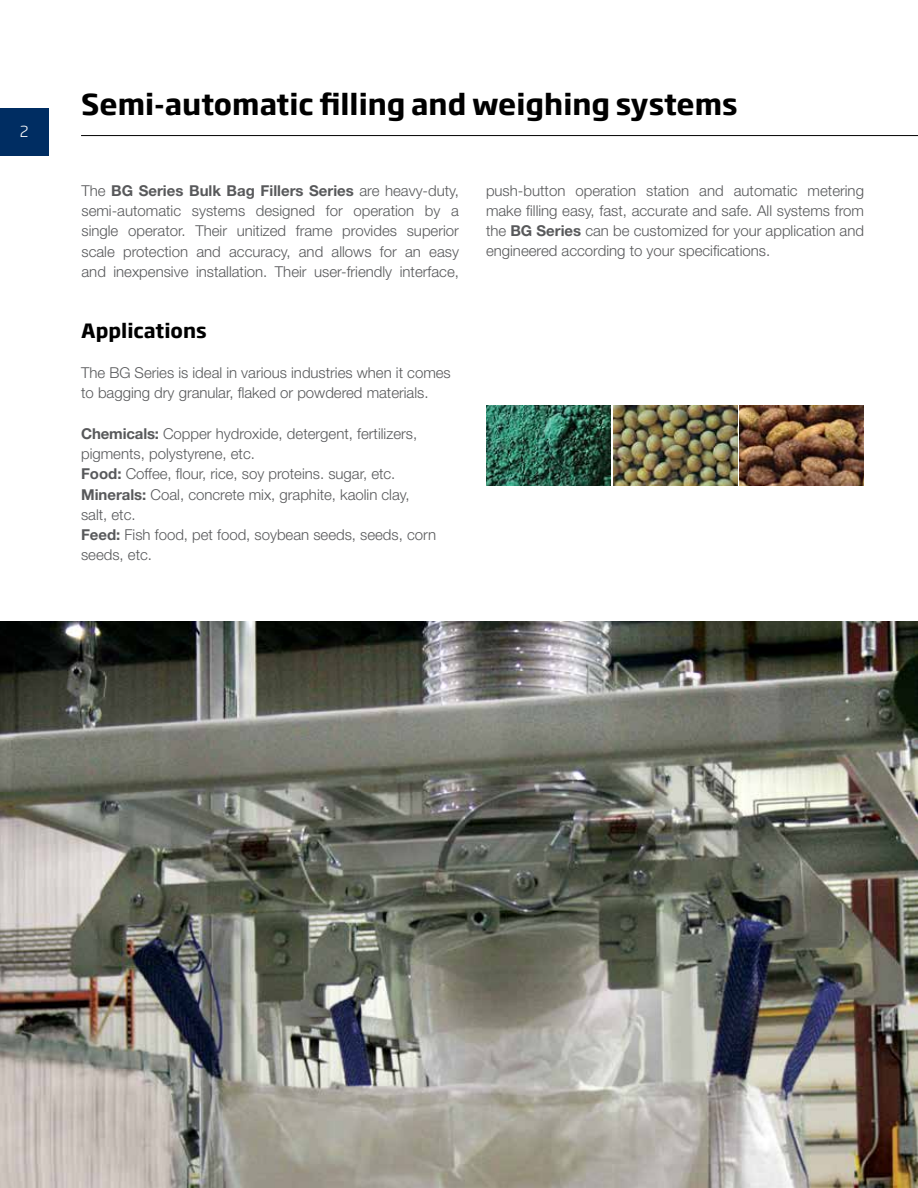
<style>
.page{position:relative;width:918px;height:1188px;background:#fff}
.page>*{position:absolute;margin:0;border:0;box-sizing:border-box;transform-origin:0 0}
.t1{font:700 28.5px "Soho Gothic Pro";color:#000}
.t2{font:700 19.5px "Soho Gothic Pro";color:#000}
.t3{font:300 15px/20.2px "Helvetica Neue LT Std";color:#58595b}
.t4{font:300 15px "Soho Gothic Pro";color:#fff}
.s1{font-weight:700}
</style>
<div class="page">
<div style="left:0;top:109px;width:49px;height:47px;background:#002d62"></div>
<hr style="left:81px;top:135px;width:837px;height:1px;background:#000">
<img style="left:0;top:621px;width:918px;height:567px">
<img style="left:486px;top:405px;width:124px;height:81px">
<img style="left:613px;top:405px;width:124px;height:81px">
<img style="left:740px;top:405px;width:124px;height:81px">
<p class="t4" style="left:20px;top:120px;width:10px">2</p>
<h1 class="t1" style="left:81px;top:82px;width:658px">Semi-automatic filling and weighing systems</h1>
<p class="t3" style="left:82px;top:180px;width:379px;text-align:justify">The <span class="s1">BG Series Bulk Bag Fillers Series</span> are heavy-duty, semi-automatic systems designed for operation by a single operator. Their unitized frame provides superior scale protection and accuracy, and allows for an easy and inexpensive installation. Their user-friendly interface,</p>
<p class="t3" style="left:486px;top:180px;width:380px;text-align:justify">push-button operation station and automatic metering make filling easy, fast, accurate and safe. All systems from the <span class="s1">BG Series</span> can be customized for your application and engineered according to your specifications.</p>
<h2 class="t2" style="left:81px;top:315px;width:127px">Applications</h2>
<p class="t3" style="left:81px;top:362px;width:371px">The BG Series is ideal in various industries when it comes to bagging dry granular, flaked or powdered materials.</p>
<p class="t3" style="left:81px;top:423px;width:357px"><span class="s1">Chemicals:</span> Copper hydroxide, detergent, fertilizers, pigments, polystyrene, etc.<br><span class="s1">Food:</span> Coffee, flour, rice, soy proteins. sugar, etc.<br><span class="s1">Minerals:</span> Coal, concrete mix, graphite, kaolin clay, salt, etc.<br><span class="s1">Feed:</span> Fish food, pet food, soybean seeds, seeds, corn seeds, etc.</p>
</div>
